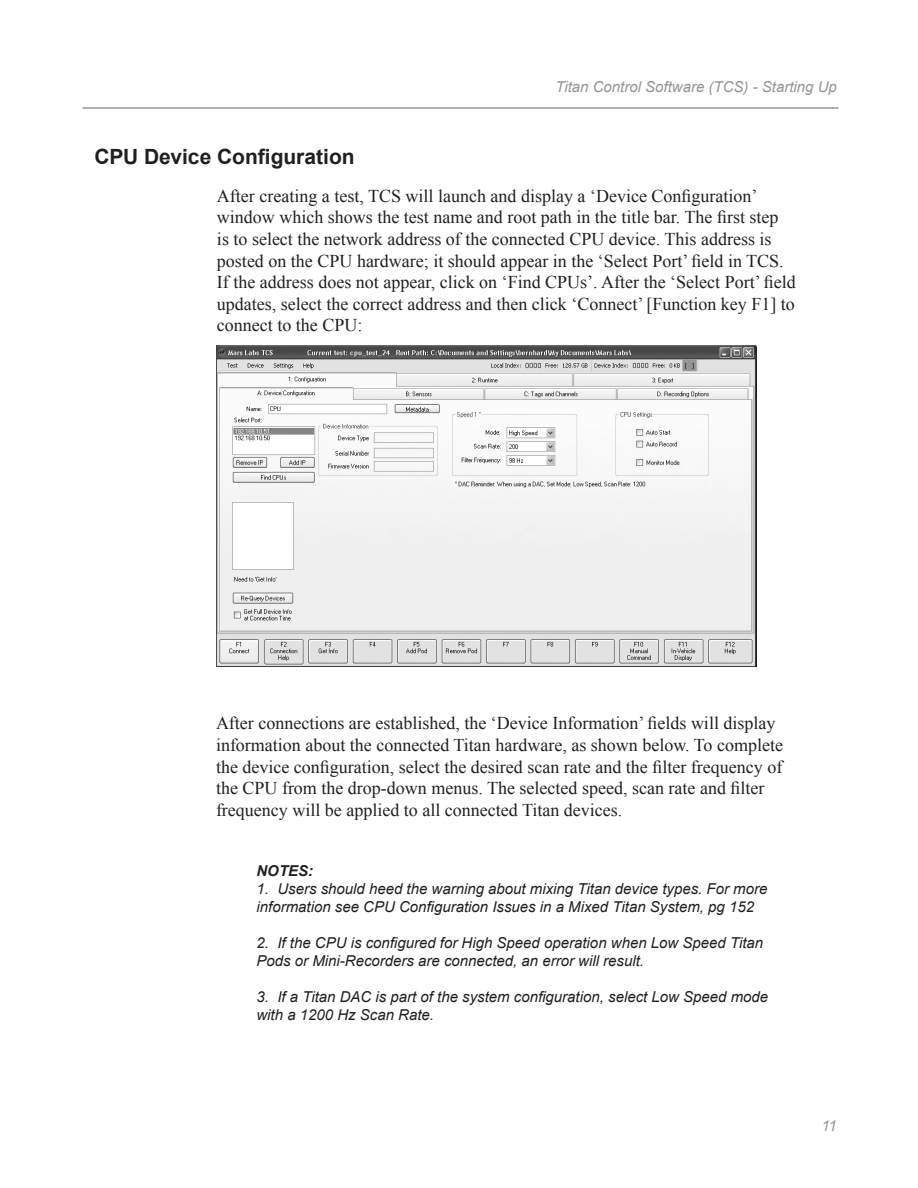
<style>
.page{position:relative;width:918px;height:1188px;background:#fff}
.page>*{position:absolute;margin:0;border:0;box-sizing:border-box;transform-origin:0 0}
.Subsection{font:700 21px "Arial";color:#231f20}
.t1{font:18px/21.6px "Times New Roman";color:#231f20}
.t2{font:italic 15px/18px "Arial";color:#231f20}
.t3{font:italic 15px "Arial";color:#939598}
.t4{font:italic 700 15px "Arial";color:#231f20}
</style>
<div class="page">
<hr style="left:82px;top:107px;width:756px;height:2px;background:#95979a">
<img style="left:216px;top:345px;width:541px;height:321px">
<p class="t3" style="left:555px;top:77px;width:283px">Titan Control Software (TCS) - Starting Up</p>
<p class="Subsection" style="left:94px;top:142px;width:262px">CPU Device Configuration</p>
<p class="t1" style="left:217px;top:185px;width:580px">After creating a test, TCS will launch and display a ‘Device Configuration’ window which shows the test name and root path in the title bar. The first step<br>is to select the network address of the connected CPU device. This address is posted on the CPU hardware; it should appear in the ‘Select Port’ field in TCS.<br>If the address does not appear, click on ‘Find CPUs’. After the ‘Select Port’ field updates, select the correct address and then click ‘Connect’ [Function key F1] to connect to the CPU:</p>
<p class="t1" style="left:216px;top:712px;width:569px">After connections are established, the ‘Device Information’ fields will display information about the connected Titan hardware, as shown below. To complete the device configuration, select the desired scan rate and the filter frequency of the CPU from the drop-down menus. The selected speed, scan rate and filter frequency will be applied to all connected Titan devices.</p>
<p class="t4" style="left:256px;top:860px;width:58px">NOTES:</p>
<p class="t2" style="left:256px;top:880px;width:512px">1. Users should heed the warning about mixing Titan device types. For more information see CPU Configuration Issues in a Mixed Titan System, pg 152</p>
<p class="t2" style="left:256px;top:934px;width:508px">2. If the CPU is configured for High Speed operation when Low Speed Titan<br>Pods or Mini-Recorders are connected, an error will result.</p>
<p class="t2" style="left:256px;top:988px;width:513px">3. If a Titan DAC is part of the system configuration, select Low Speed mode with a 1200 Hz Scan Rate.</p>
<p class="t3" style="left:821px;top:1116px;width:17px">11</p>
</div>
